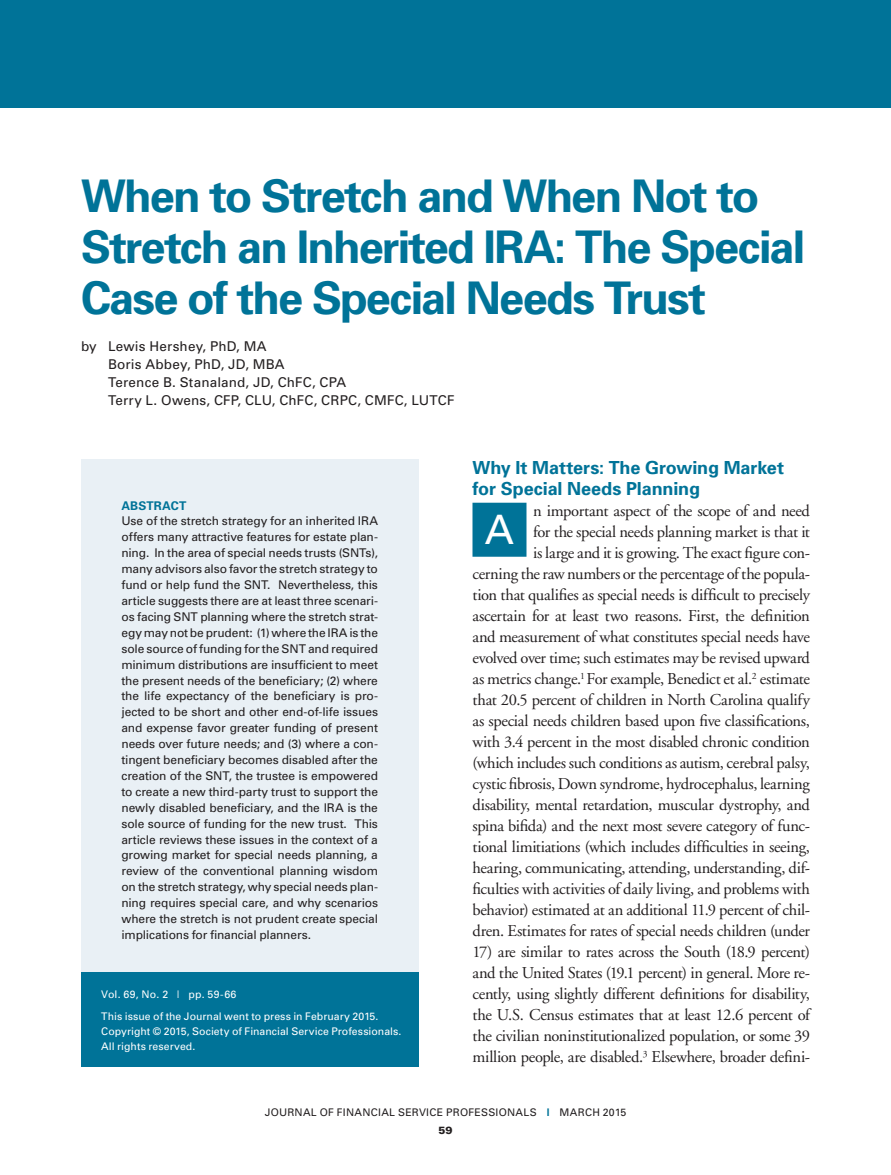
<style>
.page{position:relative;width:891px;height:1175px;background:#fff}
.page>*{position:absolute;margin:0;border:0;box-sizing:border-box;transform-origin:0 0}
.t1{font:700 45px/51px "Univers";letter-spacing:-.04em;color:#007398}
.t2{font:40.5px "Univers";color:#fff}
.t3{font:700 18px/21px "Univers";letter-spacing:-.005em;color:#007398}
.t4{font:16.5px/21px "Adobe Garamond";letter-spacing:-.02em;color:#231f20;text-align:right}
.t5{font:13.5px/18px "Univers";letter-spacing:.015em;color:#231f20}
.t6{font:12px/15.9px "Univers";letter-spacing:-.01em;color:#231f20;text-align:justify}
.t7{font:700 12px "Univers";letter-spacing:.01em;color:#007398}
.t8{font:10.5px/22.5px "Univers";letter-spacing:.005em;color:#fff}
.t9{font:10.5px/18px "Univers";letter-spacing:.025em;color:#231f20;text-align:center}
.s1{color:#007398}
.s2{font-weight:900}
</style>
<div class="page">
<div style="left:0;top:0;width:891px;height:108px;background:#007398"></div>
<div style="left:81px;top:459px;width:337px;height:527px;background:#e9f0f5"></div>
<div style="left:81px;top:972px;width:337px;height:94px;background:#007398"></div>
<div style="left:473px;top:503px;width:53px;height:53px;background:#007398"></div>
<div style="left:472px;top:502px;width:54px;height:54px;border:2px solid #007398"></div>
<h1 class="t1" style="left:81px;top:169px;width:726px">When to Stretch and When Not to<br>Stretch an Inherited IRA: The Special<br>Case of the Special Needs Trust</h1>
<p class="t5" style="left:108px;top:336px;width:348px;text-indent:-27px">by Lewis Hershey, PhD, MA<br>Boris Abbey, PhD, JD, MBA<br>Terence B. Stanaland, JD, ChFC, CPA<br>Terry L. Owens, CFP, CLU, ChFC, CRPC, CMFC, LUTCF</p>
<p class="t7" style="left:122px;top:497px;width:66px">ABSTRACT</p>
<p class="t6" style="left:122px;top:513px;width:258px">Use of the stretch strategy for an inherited IRA offers many attractive features for estate plan&shy;ning. In the area of special needs trusts (SNTs), many advisors also favor the stretch strategy to fund or help fund the SNT. Nevertheless, this article suggests there are at least three scenari&shy;os facing SNT planning where the stretch strat&shy;egy may not be prudent: (1) where the IRA is the sole source of funding for the SNT and required minimum distributions are insufficient to meet the present needs of the beneficiary; (2) where the life expectancy of the beneficiary is pro&shy;jected to be short and other end-of-life issues and expense favor greater funding of present needs over future needs; and (3) where a con&shy;tingent beneficiary becomes disabled after the creation of the SNT, the trustee is empowered to create a new third-party trust to support the newly disabled beneficiary, and the IRA is the sole source of funding for the new trust. This article reviews these issues in the context of a growing market for special needs planning, a review of the conventional planning wisdom on the stretch strategy, why special needs plan&shy;ning requires special care, and why scenarios where the stretch is not prudent create special implications for financial planners.</p>
<p class="t8" style="left:101px;top:982px;width:279px">Vol. 69, No. 2 | pp. 59-66<br>This issue of the Journal went to press in February 2015.</p>
<p class="t8" style="left:101px;top:1023px;width:302px;line-height:15px">Copyright © 2015, Society of Financial Service Professionals.<br>All rights reserved.</p>
<p class="t3" style="left:472px;top:456px;width:313px">Why It Matters: The Growing Market for Special Needs Planning</p>
<p class="t4" style="left:472px;top:500px;width:339px">n important aspect of the scope of and need<br>for the special needs planning market is that it<br>is large and it is growing. The exact figure con-<br>cerning the raw numbers or the percentage of the popula&shy;tion that qualifies as special needs is difficult to precisely ascertain for at least two reasons. First, the definition and measurement of what constitutes special needs have evolved over time; such estimates may be revised upward as metrics change.<sup>1</sup> For example, Benedict et al.<sup>2</sup> estimate that 20.5 percent of children in North Carolina qualify as special needs children based upon five classifications, with 3.4 percent in the most disabled chronic condition (which includes such conditions as autism, cerebral palsy, cystic fibrosis, Down syndrome, hydrocephalus, learning disability, mental retardation, muscular dystrophy, and spina bifida) and the next most severe category of func&shy;tional limitiations (which includes difficulties in seeing, hearing, communicating, attending, understanding, dif&shy;ficulties with activities of daily living, and problems with behavior) estimated at an additional 11.9 percent of chil&shy;dren. Estimates for rates of special needs children (under</p>
<p class="t4" style="left:473px;top:942px;width:339px;text-align:justify">17) are similar to rates across the South (18.9 percent) and the United States (19.1 percent) in general. More re&shy;cently, using slightly different definitions for disability, the U.S. Census estimates that at least 12.6 percent of the civilian noninstitutionalized population, or some 39 million people, are disabled.<sup>3</sup> Elsewhere, broader defini-</p>
<h2 class="t2" style="left:485px;top:505px;width:31px">A</h2>
<p class="t9" style="left:265px;top:1103px;width:363px">JOURNAL OF FINANCIAL SERVICE PROFESSIONALS <span class="s1">|</span> MARCH 2015<br><span class="s2">59</span></p>
</div>
